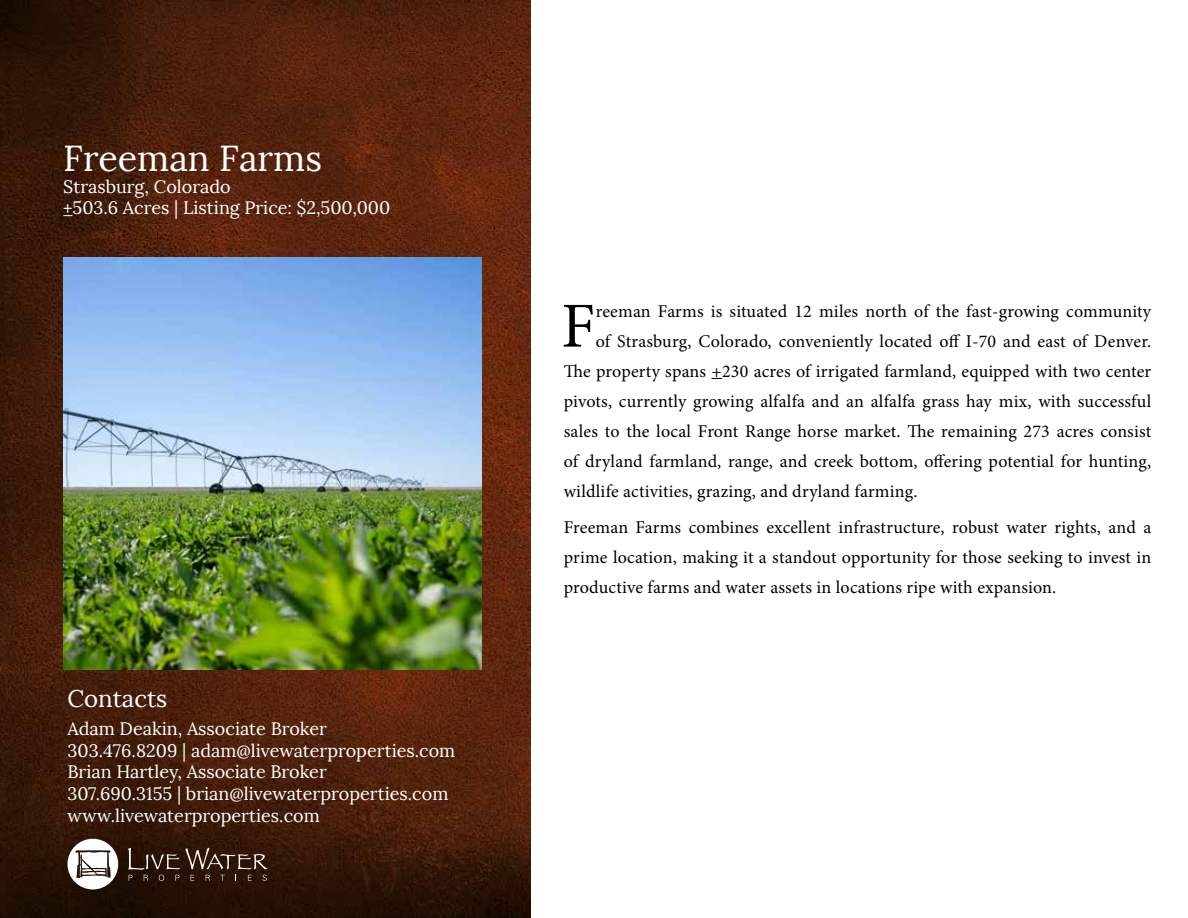
<style>
.page{position:relative;width:1188px;height:918px;background:#fff}
.page>*{position:absolute;margin:0;border:0;box-sizing:border-box;transform-origin:0 0}
.t1{font:64.2px "Minion Pro";color:#000}
.t2{font:36px "Lora";color:#fff}
.t3{font:24px "Lora";color:#fff}
.t4{font:18px/30px "Minion Pro";letter-spacing:.01em;color:#000;text-align:justify}
.t5{font:18px/21.6px "Lora";color:#fff}
</style>
<div class="page">
<img style="left:0;top:0;width:531px;height:918px">
<svg style="left:128px;top:848px;width:139px;height:33px;background:#442f23"></svg>
<svg style="left:68px;top:839px;width:50px;height:50px"></svg>
<img style="left:63px;top:258px;width:419px;height:412px">
<h2 class="t2" style="left:63px;top:136px;width:260px">Freeman Farms</h2>
<p class="t5" style="left:63px;top:176px;width:328px">Strasburg, Colorado<br>+503.6 Acres | Listing Price: $2,500,000</p>
<h3 class="t3" style="left:68px;top:684px;width:101px">Contacts</h3>
<p class="t5" style="left:68px;top:718px;width:389px">Adam Deakin, Associate Broker<br>303.476.8209 | adam@livewaterproperties.com Brian Hartley, Associate Broker<br>307.690.3155 | brian@livewaterproperties.com www.livewaterproperties.com</p>
<h1 class="t1" style="left:561px;top:283px;width:35px">F</h1>
<p class="t4" style="left:596px;top:296px;width:557px">reeman Farms is situated 12 miles north of the fast-growing community</p>
<p class="t4" style="left:596px;top:326px;width:557px">of Strasburg, Colorado, conveniently located off I-70 and east of Denver.</p>
<p class="t4" style="left:564px;top:356px;width:589px">The property spans +230 acres of irrigated farmland, equipped with two center</p>
<p class="t4" style="left:564px;top:386px;width:589px">pivots, currently growing alfalfa and an alfalfa grass hay mix, with successful</p>
<p class="t4" style="left:564px;top:416px;width:589px">sales to the local Front Range horse market. The remaining 273 acres consist</p>
<p class="t4" style="left:564px;top:446px;width:589px">of dryland farmland, range, and creek bottom, offering potential for hunting,</p>
<p class="t4" style="left:564px;top:476px;width:355px">wildlife activities, grazing, and dryland farming.</p>
<p class="t4" style="left:564px;top:513px;width:589px">Freeman Farms combines excellent infrastructure, robust water rights, and a prime location, making it a standout opportunity for those seeking to invest in productive farms and water assets in locations ripe with expansion.</p>
</div>
